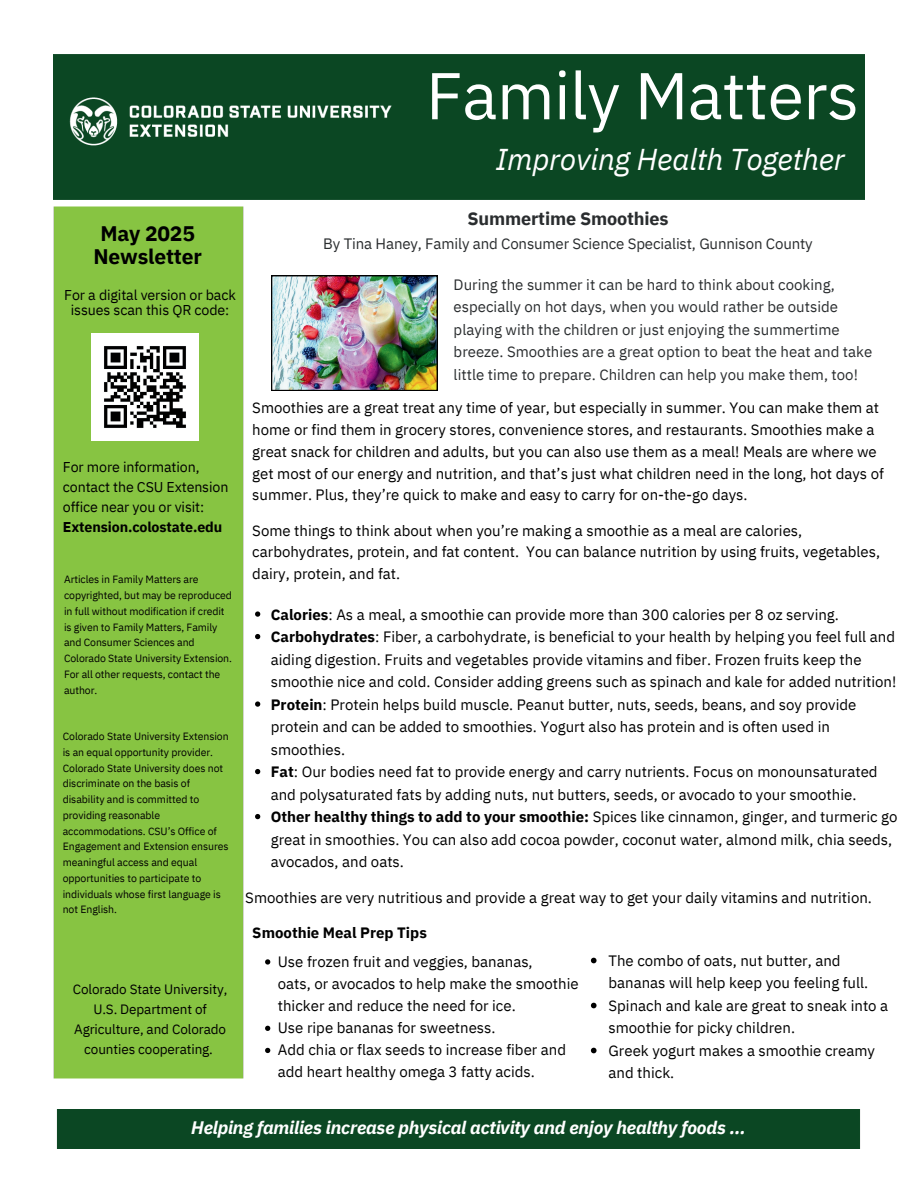
<style>
.page{position:relative;width:918px;height:1188px;background:#fff}
.page>*{position:absolute;margin:0;border:0;box-sizing:border-box;transform-origin:0 0}
.t1{font:66px "IBM Plex Sans";letter-spacing:-.01em;color:#fff}
.t2{font:italic 30px "IBM Plex Sans";letter-spacing:-.01em;color:#fff}
.t3{font:700 21px/22.5px "IBM Plex Sans";letter-spacing:-.01em;color:#000;text-align:center}
.t4{font:italic 700 18px "IBM Plex Sans";letter-spacing:-.01em;color:#fff}
.t5{font:700 18px "IBM Plex Sans";letter-spacing:-.01em;color:#2a2d2f}
.t6{font:15px/22.5px "IBM Plex Sans";color:#000}
.t7{font:15px/22.5px "IBM Plex Sans";color:#2a2d2f}
.t8{font:700 15px "IBM Plex Sans";color:#000}
.t9{font:14.25px/20.2px "IBM Plex Sans";letter-spacing:-.01em;color:#000;text-align:center}
.t10{font:700 14.25px "IBM Plex Sans";letter-spacing:-.01em;color:#000}
.t11{font:13.5px/20.2px "IBM Plex Sans";letter-spacing:-.01em;color:#000;text-align:center}
.t12{font:10.5px/15.8px "IBM Plex Sans";letter-spacing:-.005em;color:#000}
.s1{font-weight:700}
</style>
<div class="page">
<div style="left:53px;top:54px;width:811px;height:145px;background:#0b4723"></div>
<div style="left:56px;top:1110px;width:805px;height:39px;background:#0b4723"></div>
<img style="left:56px;top:83px;width:347px;height:77px">
<div style="left:53px;top:199px;width:197px;height:880px;background:#87c442"></div>
<img style="left:271px;top:275px;width:167px;height:116px">
<img style="left:92px;top:333px;width:107px;height:107px">
<svg style="left:255px;top:611px;width:5px;height:6px"></svg>
<svg style="left:255px;top:634px;width:5px;height:5px"></svg>
<svg style="left:255px;top:701px;width:5px;height:6px"></svg>
<svg style="left:255px;top:769px;width:5px;height:5px"></svg>
<svg style="left:255px;top:814px;width:5px;height:5px"></svg>
<svg style="left:265px;top:959px;width:5px;height:6px"></svg>
<svg style="left:265px;top:1026px;width:5px;height:5px"></svg>
<svg style="left:265px;top:1048px;width:5px;height:5px"></svg>
<svg style="left:591px;top:958px;width:6px;height:5px"></svg>
<svg style="left:591px;top:1003px;width:6px;height:5px"></svg>
<svg style="left:591px;top:1048px;width:6px;height:5px"></svg>
<h1 class="t1" style="left:426px;top:45px;width:435px">Family Matters</h1>
<h2 class="t2" style="left:496px;top:137px;width:351px">Improving Health Together</h2>
<h3 class="t3" style="left:94px;top:221px;width:110px">May 2025<br>Newsletter</h3>
<p class="t9" style="left:64px;top:287px;width:173px;line-height:14.7px">For a digital version or back issues scan this QR code:</p>
<p class="t9" style="left:63px;top:455px;width:167px;text-align:left">For more information, contact the CSU Extension office near you or visit:</p>
<p class="t10" style="left:63px;top:516px;width:161px">Extension.colostate.edu</p>
<p class="t12" style="left:64px;top:571px;width:169px">Articles in Family Matters are copyrighted, but may be reproduced in full without modification if credit is given to Family Matters, Family and Consumer Sciences and<br>Colorado State University Extension.<br>For all other requests, contact the author.</p>
<p class="t12" style="left:63px;top:728px;width:167px">Colorado State University Extension is an equal opportunity provider.<br>Colorado State University does not discriminate on the basis of disability and is committed to providing reasonable accommodations. CSU’s Office of<br>Engagement and Extension ensures meaningful access and equal opportunities to participate to individuals whose first language is not English.</p>
<p class="t11" style="left:73px;top:978px;width:156px">Colorado State University,<br>U.S. Department of<br>Agriculture, and Colorado counties cooperating.</p>
<p class="t5" style="left:468px;top:204px;width:203px">Summertime Smoothies</p>
<p class="t7" style="left:323px;top:232px;width:491px">By Tina Haney, Family and Consumer Science Specialist, Gunnison County</p>
<p class="t7" style="left:454px;top:272px;width:420px">During the summer it can be hard to think about cooking, especially on hot days, when you would rather be outside playing with the children or just enjoying the summertime breeze. Smoothies are a great option to beat the heat and take little time to prepare. Children can help you make them, too!</p>
<p class="t6" style="left:252px;top:396px;width:633px;line-height:21.8px">Smoothies are a great treat any time of year, but especially in summer. You can make them at home or find them in grocery stores, convenience stores, and restaurants. Smoothies make a great snack for children and adults, but you can also use them as a meal! Meals are where we get most of our energy and nutrition, and that’s just what children need in the long, hot days of summer. Plus, they’re quick to make and easy to carry for on-the-go days.</p>
<p class="t6" style="left:252px;top:518px;width:629px;line-height:21.8px">Some things to think about when you’re making a smoothie as a meal are calories, carbohydrates, protein, and fat content. You can balance nutrition by using fruits, vegetables, dairy, protein, and fat.</p>
<p class="t6" style="left:271px;top:602px;width:628px"><span class="s1">Calories</span>: As a meal, a smoothie can provide more than 300 calories per 8 oz serving.<br><span class="s1">Carbohydrates</span>: Fiber, a carbohydrate, is beneficial to your health by helping you feel full and aiding digestion. Fruits and vegetables provide vitamins and fiber. Frozen fruits keep the smoothie nice and cold. Consider adding greens such as spinach and kale for added nutrition!<br><span class="s1">Protein</span>: Protein helps build muscle. Peanut butter, nuts, seeds, beans, and soy provide protein and can be added to smoothies. Yogurt also has protein and is often used in smoothies.<br><span class="s1">Fat</span>: Our bodies need fat to provide energy and carry nutrients. Focus on monounsaturated and polysaturated fats by adding nuts, nut butters, seeds, or avocado to your smoothie.<br><span class="s1">Other healthy things to add to your smoothie:</span> Spices like cinnamon, ginger, and turmeric go great in smoothies. You can also add cocoa powder, coconut water, almond milk, chia seeds, avocados, and oats.</p>
<p class="t6" style="left:245px;top:885px;width:628px">Smoothies are very nutritious and provide a great way to get your daily vitamins and nutrition.</p>
<p class="t8" style="left:252px;top:921px;width:176px">Smoothie Meal Prep Tips</p>
<p class="t6" style="left:278px;top:949px;width:302px">Use frozen fruit and veggies, bananas,<br>oats, or avocados to help make the smoothie thicker and reduce the need for ice.<br>Use ripe bananas for sweetness.<br>Add chia or flax seeds to increase fiber and add heart healthy omega 3 fatty acids.</p>
<p class="t6" style="left:609px;top:948px;width:281px">The combo of oats, nut butter, and bananas will help keep you feeling full.<br>Spinach and kale are great to sneak into a smoothie for picky children.<br>Greek yogurt makes a smoothie creamy and thick.</p>
<p class="t4" style="left:191px;top:1113px;width:556px">Helping families increase physical activity and enjoy healthy foods …</p>
</div>
